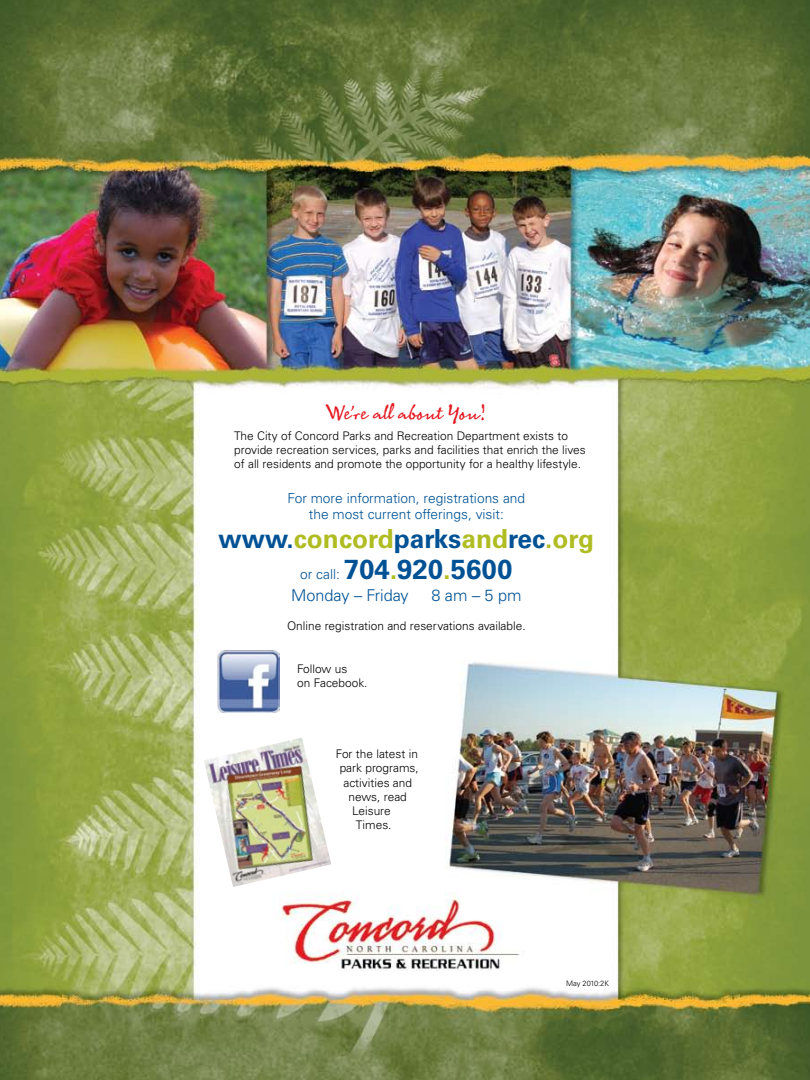
<style>
.page{position:relative;width:810px;height:1080px;background:#fff}
.page>*{position:absolute;margin:0;border:0;box-sizing:border-box;transform-origin:0 0}
.t1{font:700 27.5px "Univers";color:#005295}
.t2{font:700 26.25px "Univers";color:#afbd22}
.t3{font:20px "Sacre Bleu MVB";color:#e31b23}
.t4{font:300 16.25px "Univers";color:#005295}
.t5{font:300 13.75px/16.2px "Univers";color:#005295;text-align:center}
.t6{font:300 11.88px/14.2px "Univers";color:#000}
.t7{font:300 7.5px "Univers";letter-spacing:-.01em;color:#000}
.s1{color:#005295}
.s2{font-weight:300;font-size:13.75px}
.s3{color:#afbd22}
</style>
<div class="page">
<img style="left:0;top:0;width:810px;height:1080px">
<img style="left:218px;top:650px;width:62px;height:62px">
<img style="left:204px;top:738px;width:127px;height:149px">
<h3 class="t3" style="left:327px;top:400px;width:160px">We’re all about You!</h3>
<p class="t6" style="left:234px;top:429px;width:353px">The City of Concord Parks and Recreation Department exists to provide recreation services, parks and facilities that enrich the lives of all residents and promote the opportunity for a healthy lifestyle.</p>
<p class="t5" style="left:288px;top:490px;width:239px">For more information, registrations and the most current offerings, visit:</p>
<h2 class="t2" style="left:219px;top:523px;width:377px"><span class="s1">www.</span>concord<span class="s1">parks</span>and<span class="s1">rec</span>.org</h2>
<h1 class="t1" style="left:300px;top:553px;width:214px"><span class="s2">or call:</span> 704<span class="s3">.</span>920<span class="s3">.</span>5600</h1>
<h3 class="t4" style="left:291px;top:586px;width:119px">Monday – Friday</h3>
<h3 class="t4" style="left:431px;top:586px;width:92px">8 am – 5 pm</h3>
<p class="t6" style="left:287px;top:619px;width:240px">Online registration and reservations available.</p>
<p class="t6" style="left:297px;top:661px;width:72px">Follow us<br>on Facebook.</p>
<p class="t6" style="left:336px;top:747px;width:84px">For the latest in</p>
<p class="t6" style="left:340px;top:761px;width:81px">park programs,</p>
<p class="t6" style="left:343px;top:775px;width:70px">activities and</p>
<p class="t6" style="left:348px;top:790px;width:60px">news, read</p>
<p class="t6" style="left:352px;top:804px;width:40px">Leisure</p>
<p class="t6" style="left:356px;top:818px;width:37px">Times.</p>
<p class="t7" style="left:566px;top:979px;width:44px">May 2010:2K</p>
</div>
